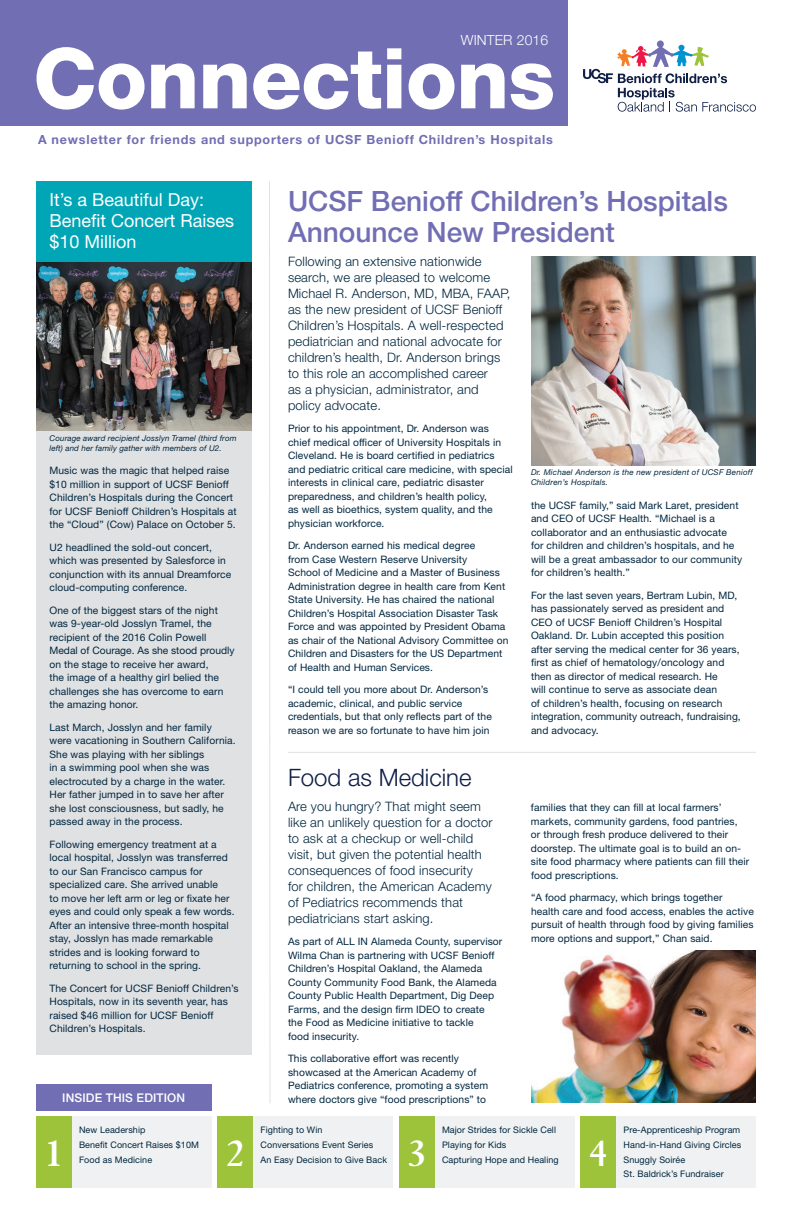
<style>
.page{position:relative;width:792px;height:1224px;background:#fff}
.page>*{position:absolute;margin:0;border:0;box-sizing:border-box;transform-origin:0 0}
.t1{font:800 84px "Helvetica Neue LT Std";letter-spacing:-.01em;color:#fff}
.t2{font:700 40px "Granjon LT Std";color:#fff}
.MAIN_STORY{font:500 28px/31px "Helvetica Neue LT Std";color:#716eb3}
.SECOND_STORY{font:300 24px "Helvetica Neue LT Std";color:#101f46}
.REVERSED_STORY{font:18px/21px "Helvetica Neue LT Std";color:#fff}
.t3{font:300 14px "Helvetica Neue LT Std";letter-spacing:.01em;color:#fff}
.INTRO_COPY{font:300 13px/16px "Helvetica Neue LT Std";letter-spacing:.01em;color:#00263f}
.t4{font:700 12.6px "Helvetica Neue LT Std";letter-spacing:.06em;color:#716eb3}
.t5{font:500 12px "Helvetica Neue LT Std";letter-spacing:.01em;color:#fff}
.BODY_TEXT{font:10.2px/13.5px "Helvetica Neue LT Std";letter-spacing:.01em;color:#00263f}
.helvetica_toc_bullet{font:9px "Helvetica Neue LT Std";letter-spacing:.01em;color:#00263f}
.helvetica_caption{font:italic 8px/10px "Helvetica Neue LT Std";letter-spacing:.015em;color:#00263f}
</style>
<div class="page">
<div style="left:36px;top:181px;width:216px;height:874px;background:#e0e1e3"></div>
<div style="left:36px;top:181px;width:216px;height:125px;background:#00a6b6"></div>
<div style="left:0;top:0;width:567px;height:126px;background:#716eb3"></div>
<div style="left:72px;top:1116px;width:140px;height:72px;background:#eff1f2"></div>
<div style="left:36px;top:1116px;width:36px;height:72px;background:#9dc33b"></div>
<div style="left:254px;top:1116px;width:139px;height:72px;background:#eff1f2"></div>
<div style="left:218px;top:1116px;width:36px;height:72px;background:#9dc33b"></div>
<div style="left:435px;top:1116px;width:139px;height:72px;background:#eff1f2"></div>
<div style="left:399px;top:1116px;width:36px;height:72px;background:#9dc33b"></div>
<div style="left:616px;top:1116px;width:140px;height:72px;background:#eff1f2"></div>
<div style="left:580px;top:1116px;width:36px;height:72px;background:#9dc33b"></div>
<svg style="left:583px;top:40px;width:173px;height:72px"></svg>
<div style="left:36px;top:1084px;width:176px;height:28px;background:#716eb3"></div>
<svg style="left:269px;top:181px;width:2px;height:922px"></svg>
<img style="left:531px;top:256px;width:225px;height:209px">
<img style="left:36px;top:263px;width:216px;height:168px">
<img style="left:531px;top:950px;width:225px;height:153px">
<hr style="left:288px;top:752px;width:468px;height:1px;background:#e0e1e3">
<p class="t3" style="left:461px;top:32px;width:89px">WINTER 2016</p>
<p class="t1" style="left:33px;top:28px;width:524px">Connections</p>
<p class="t4" style="left:38px;top:132px;width:516px">A newsletter for friends and supporters of UCSF Benioff Children’s Hospitals</p>
<p class="REVERSED_STORY" style="left:50px;top:189px;width:186px">It’s a Beautiful Day:<br>Benefit Concert Raises $10 Million</p>
<p class="MAIN_STORY" style="left:288px;top:186px;width:441px">UCSF Benioff Children’s Hospitals<br>Announce New President</p>
<p class="helvetica_caption" style="left:50px;top:433px;width:189px">Courage award recipient Josslyn Tramel (third from left) and her family gather with members of U2.</p>
<p class="BODY_TEXT" style="left:50px;top:464px;width:189px">Music was the magic that helped raise $10 million in support of UCSF Benioff Children’s Hospitals during the Concert for UCSF Benioff Children’s Hospitals at the “Cloud” (Cow) Palace on October 5.</p>
<p class="BODY_TEXT" style="left:50px;top:540px;width:183px">U2 headlined the sold-out concert, which was presented by Salesforce in conjunction with its annual Dreamforce cloud-computing conference.</p>
<p class="BODY_TEXT" style="left:50px;top:603px;width:187px">One of the biggest stars of the night was 9-year-old Josslyn Tramel, the recipient of the 2016 Colin Powell Medal of Courage. As she stood proudly on the stage to receive her award,<br>the image of a healthy girl belied the challenges she has overcome to earn the amazing honor.</p>
<p class="BODY_TEXT" style="left:50px;top:720px;width:188px">Last March, Josslyn and her family were vacationing in Southern California.<br>She was playing with her siblings<br>in a swimming pool when she was electrocuted by a charge in the water.<br>Her father jumped in to save her after she lost consciousness, but sadly, he passed away in the process.</p>
<p class="BODY_TEXT" style="left:50px;top:837px;width:187px">Following emergency treatment at a local hospital, Josslyn was transferred to our San Francisco campus for specialized care. She arrived unable<br>to move her left arm or leg or fixate her eyes and could only speak a few words.<br>After an intensive three-month hospital stay, Josslyn has made remarkable strides and is looking forward to returning to school in the spring.</p>
<p class="BODY_TEXT" style="left:50px;top:981px;width:191px">The Concert for UCSF Benioff Children’s Hospitals, now in its seventh year, has raised $46 million for UCSF Benioff Children’s Hospitals.</p>
<p class="t5" style="left:62px;top:1091px;width:124px">INSIDE THIS EDITION</p>
<p class="INTRO_COPY" style="left:288px;top:253px;width:224px">Following an extensive nationwide search, we are pleased to welcome Michael R. Anderson, MD, MBA, FAAP, as the new president of UCSF Benioff Children’s Hospitals. A well-respected pediatrician and national advocate for children’s health, Dr. Anderson brings to this role an accomplished career<br>as a physician, administrator, and policy advocate.</p>
<p class="BODY_TEXT" style="left:288px;top:422px;width:226px">Prior to his appointment, Dr. Anderson was chief medical officer of University Hospitals in Cleveland. He is board certified in pediatrics and pediatric critical care medicine, with special interests in clinical care, pediatric disaster preparedness, and children’s health policy,<br>as well as bioethics, system quality, and the physician workforce.</p>
<p class="BODY_TEXT" style="left:288px;top:539px;width:222px">Dr. Anderson earned his medical degree<br>from Case Western Reserve University<br>School of Medicine and a Master of Business Administration degree in health care from Kent State University. He has chaired the national Children’s Hospital Association Disaster Task Force and was appointed by President Obama as chair of the National Advisory Committee on Children and Disasters for the US Department of Health and Human Services.</p>
<p class="BODY_TEXT" style="left:288px;top:683px;width:205px">“I could tell you more about Dr. Anderson’s academic, clinical, and public service credentials, but that only reflects part of the reason we are so fortunate to have him join</p>
<p class="SECOND_STORY" style="left:288px;top:763px;width:185px">Food as Medicine</p>
<p class="INTRO_COPY" style="left:288px;top:798px;width:206px">Are you hungry? That might seem like an unlikely question for a doctor to ask at a checkup or well-child visit, but given the potential health consequences of food insecurity<br>for children, the American Academy of Pediatrics recommends that pediatricians start asking.</p>
<p class="BODY_TEXT" style="left:288px;top:935px;width:216px">As part of ALL IN Alameda County, supervisor Wilma Chan is partnering with UCSF Benioff Children’s Hospital Oakland, the Alameda County Community Food Bank, the Alameda County Public Health Department, Dig Deep Farms, and the design firm IDEO to create<br>the Food as Medicine initiative to tackle<br>food insecurity.   </p>
<p class="BODY_TEXT" style="left:288px;top:1052px;width:202px">This collaborative effort was recently showcased at the American Academy of Pediatrics conference, promoting a system where doctors give “food prescriptions” to</p>
<p class="helvetica_caption" style="left:531px;top:467px;width:223px">Dr. Michael Anderson is the new president of UCSF Benioff<br>Children’s Hospitals.</p>
<p class="BODY_TEXT" style="left:531px;top:498px;width:213px">the UCSF family,” said Mark Laret, president and CEO of UCSF Health. “Michael is a collaborator and an enthusiastic advocate<br>for children and children’s hospitals, and he will be a great ambassador to our community for children’s health.”</p>
<p class="BODY_TEXT" style="left:531px;top:588px;width:211px">For the last seven years, Bertram Lubin, MD, has passionately served as president and CEO of UCSF Benioff Children’s Hospital Oakland. Dr. Lubin accepted this position after serving the medical center for 36 years, first as chief of hematology/oncology and then as director of medical research. He<br>will continue to serve as associate dean<br>of children’s health, focusing on research integration, community outreach, fundraising, and advocacy.</p>
<p class="BODY_TEXT" style="left:531px;top:801px;width:220px">families that they can fill at local farmers’ markets, community gardens, food pantries, or through fresh produce delivered to their doorstep. The ultimate goal is to build an on&shy;site food pharmacy where patients can fill their food prescriptions.</p>
<p class="BODY_TEXT" style="left:531px;top:891px;width:224px">“A food pharmacy, which brings together<br>health care and food access, enables the active pursuit of health through food by giving families more options and support,” Chan said.</p>
<p class="t2" style="left:45px;top:1131px;width:19px">1</p>
<p class="helvetica_toc_bullet" style="left:79px;top:1125px;width:68px">New Leadership</p>
<p class="helvetica_toc_bullet" style="left:79px;top:1139px;width:121px">Benefit Concert Raises $10M</p>
<p class="helvetica_toc_bullet" style="left:79px;top:1154px;width:75px">Food as Medicine</p>
<p class="t2" style="left:227px;top:1131px;width:19px">2</p>
<p class="helvetica_toc_bullet" style="left:260px;top:1125px;width:63px">Fighting to Win</p>
<p class="helvetica_toc_bullet" style="left:260px;top:1139px;width:114px">Conversations Event Series</p>
<p class="helvetica_toc_bullet" style="left:260px;top:1154px;width:128px">An Easy Decision to Give Back</p>
<p class="t2" style="left:408px;top:1131px;width:19px">3</p>
<p class="helvetica_toc_bullet" style="left:442px;top:1125px;width:116px">Major Strides for Sickle Cell</p>
<p class="helvetica_toc_bullet" style="left:442px;top:1139px;width:66px">Playing for Kids</p>
<p class="helvetica_toc_bullet" style="left:442px;top:1154px;width:118px">Capturing Hope and Healing</p>
<p class="t2" style="left:590px;top:1131px;width:19px">4</p>
<p class="helvetica_toc_bullet" style="left:624px;top:1125px;width:118px">Pre-Apprenticeship Program</p>
<p class="helvetica_toc_bullet" style="left:624px;top:1139px;width:119px">Hand-in-Hand Giving Circles</p>
<p class="helvetica_toc_bullet" style="left:624px;top:1154px;width:63px">Snuggly Soirée</p>
<p class="helvetica_toc_bullet" style="left:624px;top:1169px;width:102px">St. Baldrick’s Fundraiser</p>
</div>
